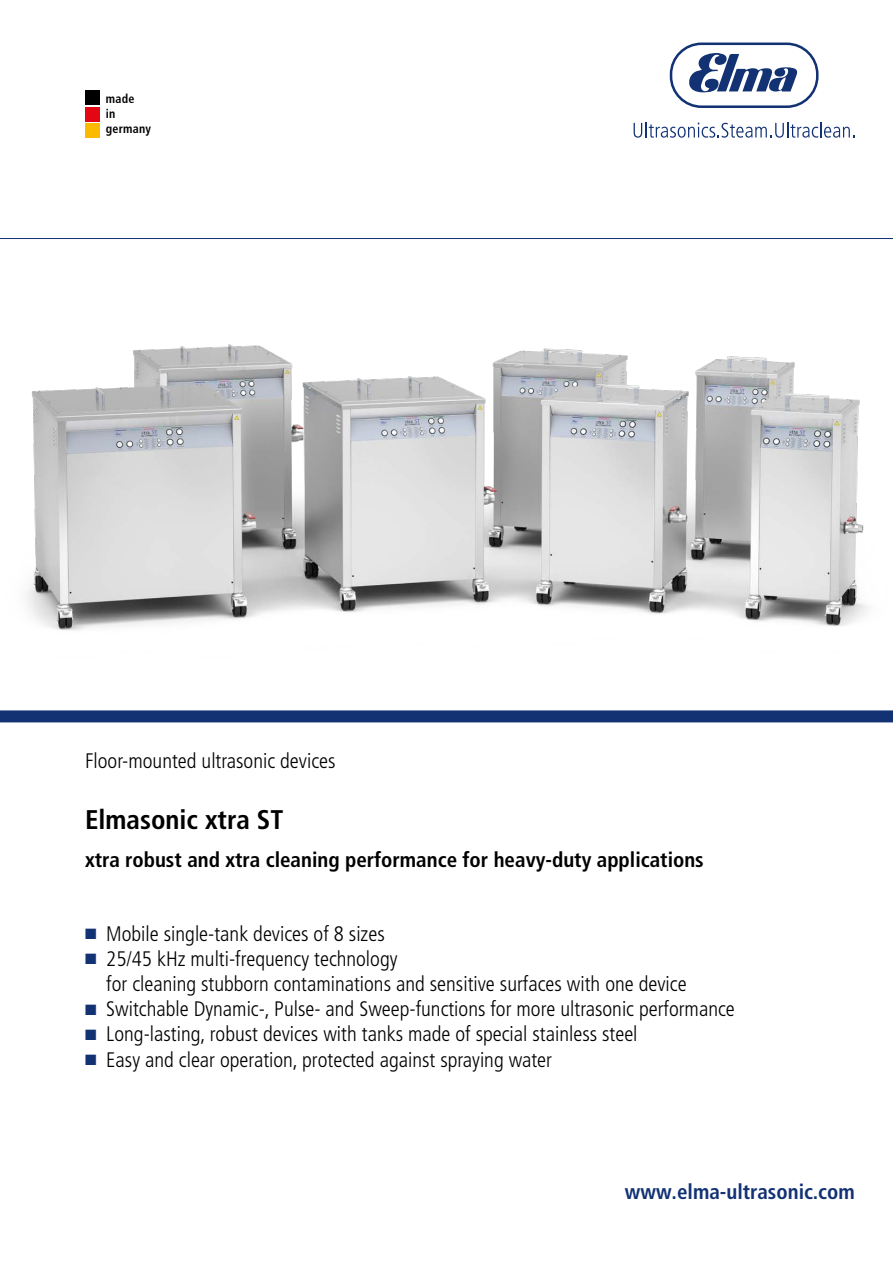
<style>
.page{position:relative;width:893px;height:1263px;background:#fff}
.page>*{position:absolute;margin:0;border:0;box-sizing:border-box;transform-origin:0 0}
.t1{font:700 condensed 27px "Frutiger LT Pro";color:#000}
.t2{font:300 condensed 21px/25.2px "Frutiger LT Pro";color:#000}
.t3{font:700 condensed 21px "Frutiger LT Pro";color:#000}
.t4{font:700 condensed 21px "Frutiger LT Pro";color:#123274}
.t5{font:700 condensed 12.6px/15px "Frutiger LT Pro";letter-spacing:.02em;color:#000;scale:.96 1}
</style>
<div class="page">
<img style="left:26px;top:344px;width:842px;height:287px">
<div style="left:0;top:710px;width:893px;height:12px;background:#123274"></div>
<hr style="left:0;top:238px;width:893px;height:1px;background:#123274">
<svg style="left:670px;top:43px;width:148px;height:65px"></svg>
<svg style="left:634px;top:122px;width:221px;height:16px"></svg>
<div style="left:85px;top:107px;width:15px;height:14px;background:#e30613"></div>
<div style="left:85px;top:91px;width:15px;height:14px;background:#000"></div>
<div style="left:85px;top:123px;width:15px;height:15px;background:#fbba00"></div>
<p class="t5" style="left:106px;top:91px;width:49px">made<br>in germany</p>
<p class="t2" style="left:85px;top:749px;width:252px">Floor-mounted ultrasonic devices</p>
<p class="t1" style="left:85px;top:803px;width:200px">Elmasonic xtra ST</p>
<p class="t3" style="left:85px;top:847px;width:620px">xtra robust and xtra cleaning performance for heavy-duty applications</p>
<p class="t2" style="left:106px;top:921px;width:630px">Mobile single-tank devices of 8 sizes<br>25/45 kHz multi-frequency technology<br>for cleaning stubborn contaminations and sensitive surfaces with one device Switchable Dynamic-, Pulse- and Sweep-functions for more ultrasonic performance Long-lasting, robust devices with tanks made of special stainless steel<br>Easy and clear operation, protected against spraying water</p>
<p class="t4" style="left:625px;top:1179px;width:231px">www.elma-ultrasonic.com</p>
</div>
